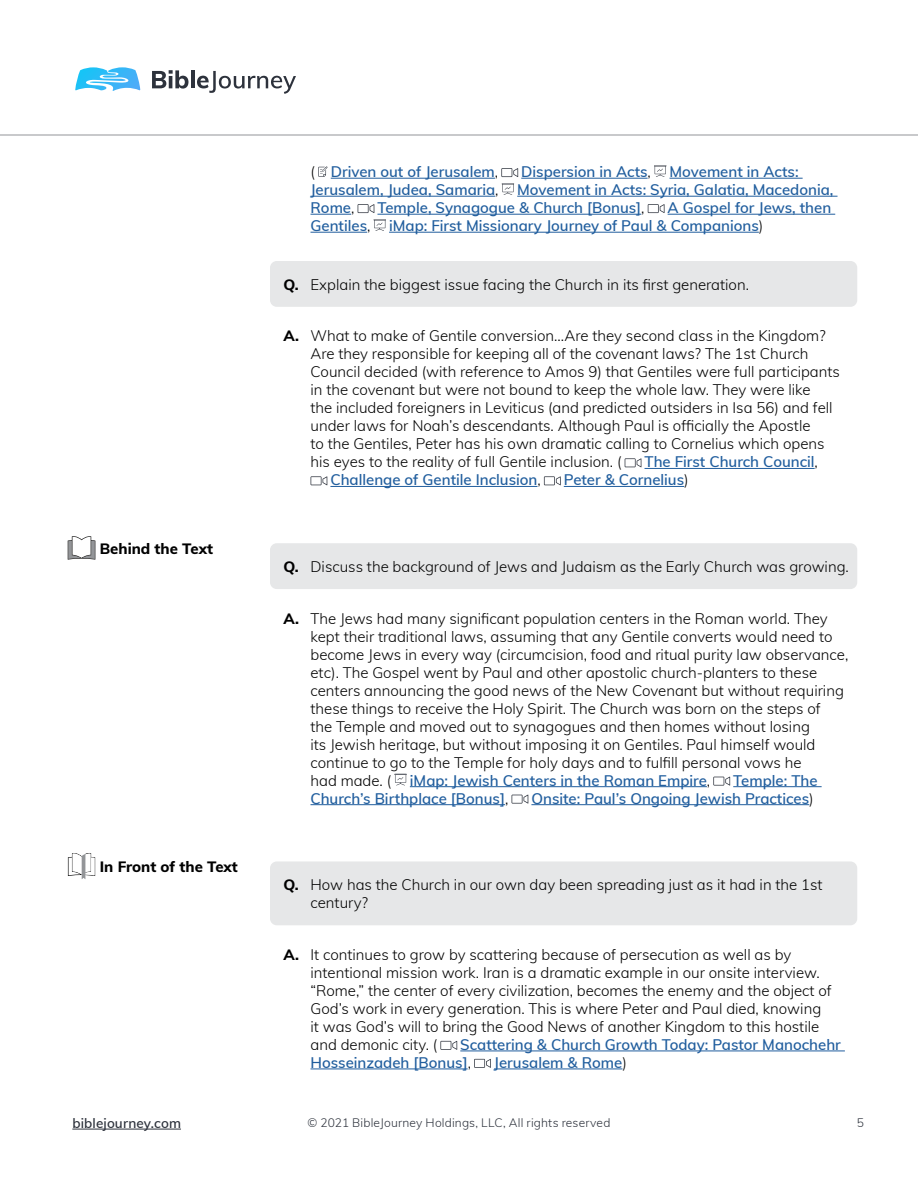
<style>
.page{position:relative;width:918px;height:1188px;background:#fff}
.page>*{position:absolute;margin:0;border:0;box-sizing:border-box;transform-origin:0 0}
.t1{font:300 15px/18px "Muli";color:#000}
.t2{font:600 15px/18px "Muli";color:#215e9e}
.t3{font:800 15px "Muli";color:#000}
.t4{font:600 13.5px "Muli";letter-spacing:.01em;color:#2d323c}
.t5{font:300 12px "Muli";letter-spacing:.015em;color:#2d323c}
.s1{font-weight:300;color:#000}
.s2{font-weight:800}
.s3{font-weight:600;color:#215e9e}
</style>
<div class="page">
<svg style="left:0;top:70px;width:918px;height:65px"></svg>
<svg style="left:152px;top:70px;width:37px;height:19px"></svg>
<hr style="left:191px;top:70px;width:4px;height:18px;background:#2d323c">
<svg style="left:197px;top:71px;width:99px;height:23px"></svg>
<svg style="left:75px;top:67px;width:65px;height:24px"></svg>
<hr style="left:72px;top:1129px;width:109px;height:1px;background:#2d323c">
<hr style="left:331px;top:178px;width:164px;height:1px;background:#215e9e">
<hr style="left:521px;top:178px;width:127px;height:1px;background:#215e9e">
<hr style="left:670px;top:178px;width:133px;height:1px;background:#215e9e">
<hr style="left:310px;top:196px;width:185px;height:1px;background:#215e9e">
<hr style="left:517px;top:196px;width:321px;height:1px;background:#215e9e">
<hr style="left:310px;top:214px;width:41px;height:1px;background:#215e9e">
<hr style="left:377px;top:214px;width:264px;height:1px;background:#215e9e">
<hr style="left:668px;top:214px;width:167px;height:1px;background:#215e9e">
<hr style="left:310px;top:232px;width:57px;height:1px;background:#215e9e">
<hr style="left:389px;top:232px;width:370px;height:1px;background:#215e9e">
<div style="left:270px;top:261px;width:587px;height:46px;background:#e6e7e8;border-radius:7px"></div>
<hr style="left:645px;top:468px;width:170px;height:1px;background:#215e9e">
<hr style="left:330px;top:486px;width:208px;height:1px;background:#215e9e">
<hr style="left:564px;top:486px;width:120px;height:1px;background:#215e9e">
<div style="left:270px;top:543px;width:587px;height:46px;background:#e6e7e8;border-radius:7px"></div>
<hr style="left:410px;top:786px;width:297px;height:1px;background:#215e9e">
<hr style="left:733px;top:786px;width:89px;height:1px;background:#215e9e">
<hr style="left:310px;top:804px;width:195px;height:1px;background:#215e9e">
<hr style="left:531px;top:804px;width:278px;height:1px;background:#215e9e">
<div style="left:270px;top:861px;width:587px;height:64px;background:#e6e7e8;border-radius:7px"></div>
<hr style="left:460px;top:1051px;width:385px;height:1px;background:#215e9e">
<hr style="left:310px;top:1069px;width:158px;height:1px;background:#215e9e">
<hr style="left:494px;top:1069px;width:128px;height:1px;background:#215e9e">
<svg style="left:318px;top:166px;width:10px;height:11px"></svg>
<svg style="left:501px;top:168px;width:17px;height:9px"></svg>
<svg style="left:654px;top:165px;width:12px;height:12px"></svg>
<svg style="left:502px;top:183px;width:12px;height:12px"></svg>
<svg style="left:358px;top:204px;width:16px;height:9px"></svg>
<svg style="left:648px;top:204px;width:17px;height:9px"></svg>
<svg style="left:374px;top:219px;width:12px;height:12px"></svg>
<svg style="left:625px;top:458px;width:16px;height:9px"></svg>
<svg style="left:311px;top:476px;width:16px;height:9px"></svg>
<svg style="left:544px;top:476px;width:17px;height:9px"></svg>
<svg style="left:68px;top:536px;width:27px;height:24px"></svg>
<svg style="left:394px;top:774px;width:13px;height:12px"></svg>
<svg style="left:713px;top:777px;width:17px;height:9px"></svg>
<svg style="left:512px;top:795px;width:16px;height:9px"></svg>
<svg style="left:68px;top:853px;width:27px;height:26px"></svg>
<svg style="left:440px;top:1041px;width:17px;height:9px"></svg>
<svg style="left:474px;top:1059px;width:17px;height:9px"></svg>
<p class="t2" style="left:310px;top:162px;width:189px"><span class="s1">(</span> Driven out of Jerusalem<span class="s1">,</span></p>
<p class="t2" style="left:310px;top:162px;width:525px;text-indent:211px">Dispersion in Acts<span class="s1">,</span> Movement in Acts:<br>Jerusalem, Judea, Samaria<span class="s1">,</span> Movement in Acts: Syria, Galatia, Macedonia,<br>Rome<span class="s1">,</span></p>
<p class="t2" style="left:311px;top:198px;width:522px;text-indent:357px">A Gospel for Jews, then<br>Gentiles<span class="s1">,</span> iMap: First Missionary Journey of Paul &amp; Companions<span class="s1">)</span></p>
<p class="t2" style="left:377px;top:198px;width:269px">Temple, Synagogue &amp; Church [Bonus]<span class="s1">,</span></p>
<p class="t1" style="left:284px;top:274px;width:467px"><span class="s2">Q.</span> Explain the biggest issue facing the Church in its first generation.</p>
<p class="t1" style="left:311px;top:326px;width:531px;text-indent:-27px"><span class="s2">A.</span> What to make of Gentile conversion…Are they second class in the Kingdom?<br>Are they responsible for keeping all of the covenant laws? The 1st Church Council decided (with reference to Amos 9) that Gentiles were full participants in the covenant but were not bound to keep the whole law. They were like<br>the included foreigners in Leviticus (and predicted outsiders in Isa 56) and fell under laws for Noah’s descendants. Although Paul is officially the Apostle<br>to the Gentiles, Peter has his own dramatic calling to Cornelius which opens his eyes to the reality of full Gentile inclusion. (</p>
<p class="t2" style="left:645px;top:452px;width:175px">The First Church Council<span class="s1">,</span></p>
<p class="t3" style="left:100px;top:537px;width:115px">Behind the Text</p>
<p class="t3" style="left:100px;top:856px;width:140px">In Front of the Text</p>
<p class="t2" style="left:330px;top:470px;width:212px">Challenge of Gentile Inclusion<span class="s1">,</span></p>
<p class="t2" style="left:564px;top:470px;width:126px">Peter &amp; Cornelius<span class="s1">)</span></p>
<p class="t1" style="left:284px;top:557px;width:567px"><span class="s2">Q.</span> Discuss the background of Jews and Judaism as the Early Church was growing.</p>
<p class="t1" style="left:310px;top:608px;width:539px;text-indent:-27px"><span class="s2">A.</span> The Jews had many significant population centers in the Roman world. They kept their traditional laws, assuming that any Gentile converts would need to become Jews in every way (circumcision, food and ritual purity law observance, etc). The Gospel went by Paul and other apostolic church-planters to these centers announcing the good news of the New Covenant but without requiring these things to receive the Holy Spirit. The Church was born on the steps of<br>the Temple and moved out to synagogues and then homes without losing<br>its Jewish heritage, but without imposing it on Gentiles. Paul himself would continue to go to the Temple for holy days and to fulfill personal vows he<br>had made. ( <span class="s3">iMap: Jewish Centers in the Roman Empire</span>,</p>
<p class="t2" style="left:733px;top:770px;width:86px">Temple: The</p>
<p class="t2" style="left:311px;top:788px;width:199px">Church’s Birthplace [Bonus]<span class="s1">,</span></p>
<p class="t2" style="left:531px;top:788px;width:284px">Onsite: Paul’s Ongoing Jewish Practices<span class="s1">)</span></p>
<p class="t1" style="left:310px;top:875px;width:514px;text-indent:-27px"><span class="s2">Q.</span> How has the Church in our own day been spreading just as it had in the 1st century?</p>
<p class="t1" style="left:310px;top:945px;width:523px;text-indent:-27px"><span class="s2">A.</span> It continues to grow by scattering because of persecution as well as by intentional mission work. Iran is a dramatic example in our onsite interview. “Rome,” the center of every civilization, becomes the enemy and the object of God’s work in every generation. This is where Peter and Paul died, knowing it was God’s will to bring the Good News of another Kingdom to this hostile and demonic city. (</p>
<p class="t2" style="left:311px;top:1035px;width:532px;text-indent:150px">Scattering &amp; Church Growth Today: Pastor Manochehr<br>Hosseinzadeh [Bonus]<span class="s1">,</span></p>
<p class="t2" style="left:494px;top:1053px;width:134px">Jerusalem &amp; Rome<span class="s1">)</span></p>
<p class="t4" style="left:72px;top:1113px;width:110px">biblejourney.com</p>
<p class="t5" style="left:308px;top:1114px;width:304px">© 2021 BibleJourney Holdings, LLC, All rights reserved</p>
<p class="t5" style="left:857px;top:1114px;width:9px">5</p>
</div>
